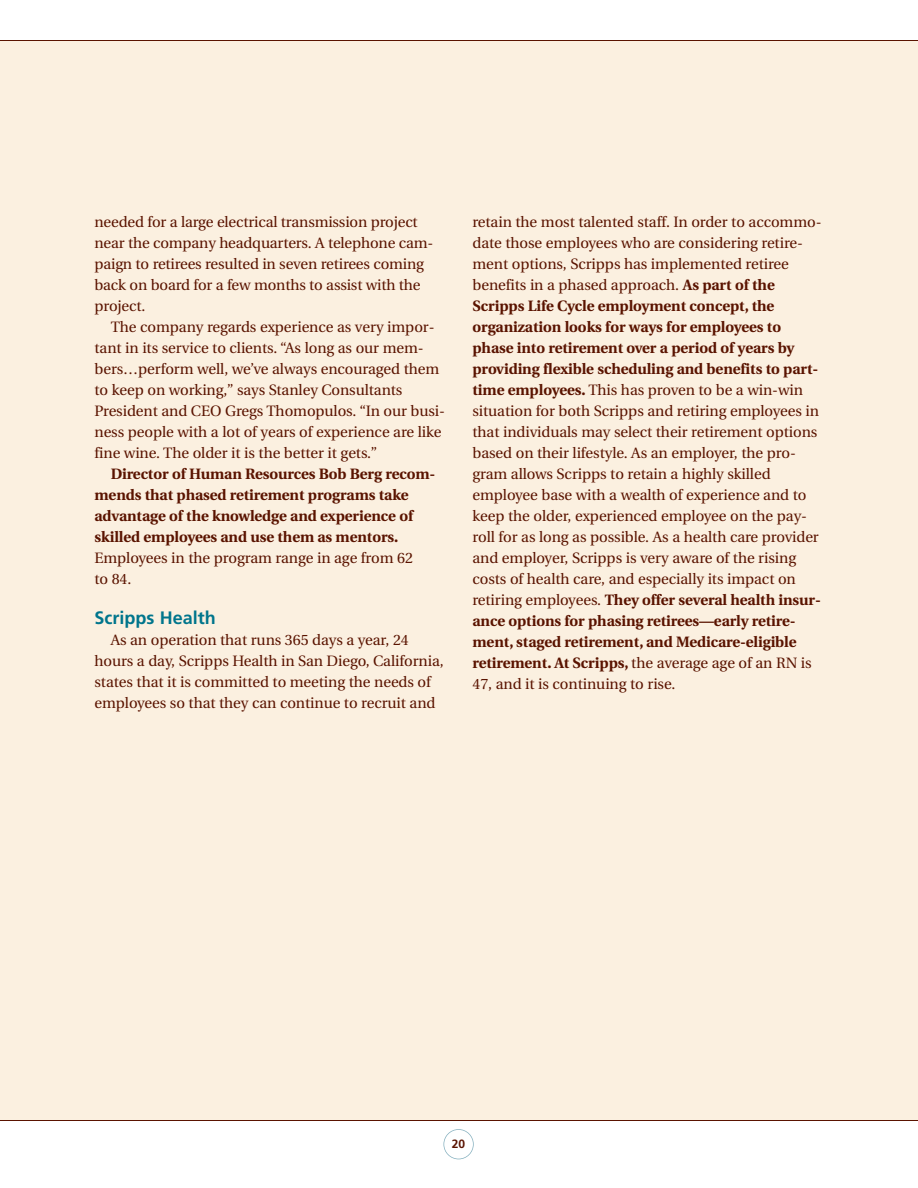
<style>
.page{position:relative;width:918px;height:1188px;background:#fff}
.page>*{position:absolute;margin:0;border:0;box-sizing:border-box;transform-origin:0 0}
.t1{font:700 18px "Frutiger LT";color:#00758c}
.t2{font:15px/21px "Utopia";letter-spacing:-.005em;color:#5a1300}
.t3{font:700 15px/21px "Utopia";letter-spacing:-.005em;color:#5a1300}
.t4{font:700 12px "Frutiger LT";color:#5a1300}
.s1{font-weight:700}
</style>
<div class="page">
<div style="left:0;top:40px;width:918px;height:1080px;background:#fbf0e0"></div>
<hr style="left:0;top:40px;width:918px;height:1px;background:#5a1300">
<hr style="left:0;top:1120px;width:918px;height:1px;background:#5a1300">
<div style="left:443px;top:1129px;width:31px;height:30px;border:2px solid #88b2c0;border-radius:50%"></div>
<p class="t2" style="left:94px;top:213px;width:340px">needed for a large electrical transmission project near the company headquarters. A telephone cam&shy;paign to retirees resulted in seven retirees coming back on board for a few months to assist with the project.</p>
<p class="t2" style="left:94px;top:318px;width:352px;text-indent:16px">The company regards experience as very impor&shy;tant in its service to clients. “As long as our mem&shy;bers…perform well, we’ve always encouraged them to keep on working,” says Stanley Consultants President and CEO Gregs Thomopulos. “In our busi&shy;ness people with a lot of years of experience are like fine wine. The older it is the better it gets.”</p>
<p class="t3" style="left:94px;top:465px;width:342px;text-indent:16px">Director of Human Resources Bob Berg recom&shy;mends that phased retirement programs take advantage of the knowledge and experience of skilled employees and use them as mentors.</p>
<p class="t2" style="left:94px;top:549px;width:320px">Employees in the program range in age from 62 to 84.</p>
<p class="t1" style="left:94px;top:612px;width:123px">Scripps Health</p>
<p class="t2" style="left:95px;top:631px;width:351px;text-indent:16px">As an operation that runs 365 days a year, 24 hours a day, Scripps Health in San Diego, California, states that it is committed to meeting the needs of employees so that they can continue to recruit and</p>
<p class="t2" style="left:472px;top:213px;width:351px">retain the most talented staff. In order to accommo&shy;date those employees who are considering retire&shy;ment options, Scripps has implemented retiree benefits in a phased approach. <span class="s1">As part of the Scripps Life Cycle employment concept, the organization looks for ways for employees to phase into retirement over a period of years by providing flexible scheduling and benefits to part&shy;time employees.</span> This has proven to be a win-win situation for both Scripps and retiring employees in that individuals may select their retirement options based on their lifestyle. As an employer, the pro&shy;gram allows Scripps to retain a highly skilled employee base with a wealth of experience and to keep the older, experienced employee on the pay&shy;roll for as long as possible. As a health care provider and employer, Scripps is very aware of the rising costs of health care, and especially its impact on retiring employees. <span class="s1">They offer several health insur&shy;ance options for phasing retirees—early retire&shy;ment, staged retirement, and Medicare-eligible retirement. At Scripps,</span> the average age of an RN is 47, and it is continuing to rise.</p>
<p class="t4" style="left:452px;top:1139px;width:15px">20</p>
</div>
